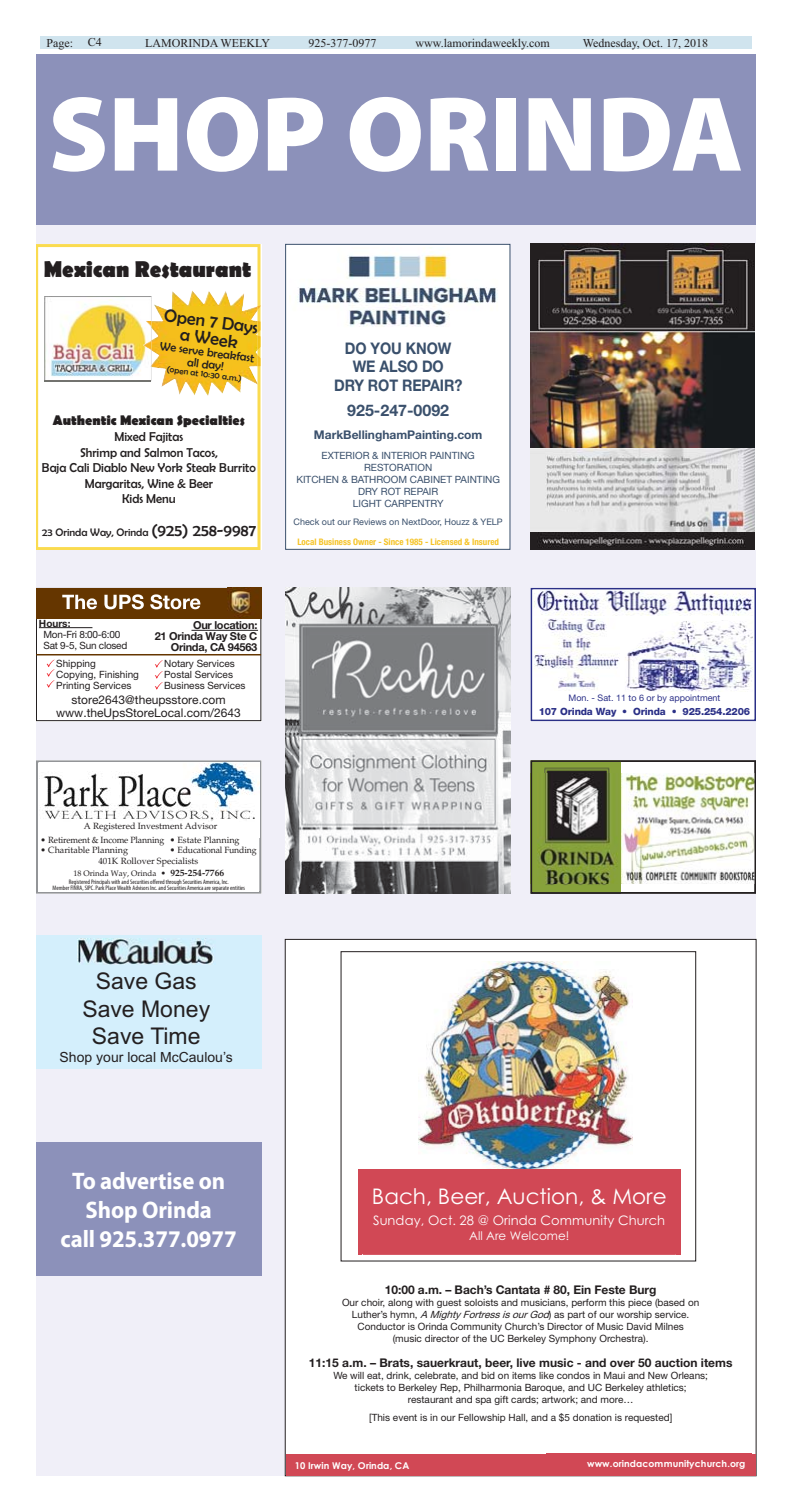
<style>
.page{position:relative;width:792px;height:1512px;background:#fff}
.page>*{position:absolute;margin:0;border:0;box-sizing:border-box;transform-origin:0 0}
.t1{font:900 107.4px "Myriad Pro";letter-spacing:-.005em;color:#fff}
.t2{font:700 24px/28.8px "Myriad Pro";letter-spacing:-.005em;color:#fff;text-align:center;scale:.95 1}
.t3{font:23px/27.6px "Arial";color:#231f20;text-align:center}
.t4{font:700 23px "Berlin Sans FB";color:#231f20;scale:.95 1}
.t5{font:21.5px "Century Gothic";color:#fff}
.t6{font:18px/17px "Berlin Sans FB";color:#231f20;text-align:center}
.t7{font:700 16px/18.6px "Helvetica Neue LT Std";letter-spacing:-.005em;color:#3a506c;text-align:center;scale:.9 1}
.t8{font:700 16px "Helvetica Neue LT Std";letter-spacing:-.005em;color:#3a506c}
.t9{font:700 14px "Berlin Sans FB";color:#231f20}
.t10{font:14px "Arial";color:#231f20}
.t11{font:13px/15.6px "Berlin Sans FB";color:#231f20;text-align:center}
.t12{font:13px "Century Gothic";letter-spacing:.01em;color:#fff}
.t13{font:700 12px "Helvetica Neue LT Std";color:#231f20}
.t14{font:12px "Times New Roman";color:#231f20}
.t15{font:12px/13px "Helvetica Neue LT Std";color:#231f20;text-align:center}
.t16{font:700 12px "Helvetica Neue LT Std";color:#3a506c}
.t17{font:12px/12px "Berlin Sans FB";color:#231f20;text-align:center}
.t18{font:11.9px "Century Gothic";letter-spacing:.005em;color:#fff}
.t19{font:700 11px/11px "Helvetica Neue LT Std";letter-spacing:-.025em;color:#231f20;text-align:right}
.t20{font:11px "Berlin Sans FB";color:#231f20}
.t21{font:10px/12px "Helvetica Neue LT Std";color:#231f20}
.t22{font:10px/12px "Helvetica Neue LT Std";color:#3a506c;text-align:center}
.t23{font:800 10px "Helvetica Neue LT Std";letter-spacing:-.015em;color:#2b3087}
.t24{font:10px/11px "Helvetica Neue LT Std";letter-spacing:-.025em;color:#231f20}
.t25{font:700 10px "Helvetica Neue LT Std";color:#231f20}
.t26{font:700 9.4px "Century Gothic";letter-spacing:.005em;color:#fff}
.t27{font:9px/11.8px "Palatino";color:#231f20}
.t28{font:700 condensed 9px "Helvetica Neue LT Std";color:#f5c326}
.t29{font:9px "Helvetica Neue LT Std";color:#3a506c}
.t30{font:9px "Helvetica Neue LT Std";color:#2b3087}
.t31{font:9px "Berlin Sans FB";color:#231f20}
.t32{font:8px "Palatino";color:#231f20}
.t33{font:condensed 6.5px/6px "Myriad Pro";color:#231f20;text-align:center}
.s1{font-size:17px}
.s2{font-size:8.5px}
.s3{font-weight:700;font-size:9.5px}
.s4{font-style:italic}
</style>
<div class="page">
<div style="left:40px;top:36px;width:712px;height:13px;background:#d0e4ee"></div>
<div style="left:36px;top:71px;width:720px;height:1405px;background:#f0eff8"></div>
<div style="left:532px;top:589px;width:222px;height:131px;background:#fff"></div>
<div style="left:531px;top:588px;width:225px;height:133px;border:2px solid #2b3087"></div>
<svg style="left:533px;top:590px;width:221px;height:102px"></svg>
<img style="left:533px;top:590px;width:220px;height:26px">
<img style="left:535px;top:619px;width:84px;height:71px">
<svg style="left:36px;top:244px;width:225px;height:306px;fill:#fff"></svg>
<img style="left:44px;top:296px;width:107px;height:86px">
<img style="left:258px;top:305px;width:3px;height:31px">
<div style="left:36px;top:935px;width:225px;height:133px;background:#d4effc"></div>
<img style="left:77px;top:939px;width:137px;height:26px">
<div style="left:531px;top:761px;width:224px;height:132px;background:#fff"></div>
<img style="left:621px;top:773px;width:132px;height:111px">
<img style="left:534px;top:763px;width:87px;height:128px">
<div style="left:531px;top:760px;width:225px;height:134px;border:2px solid #231f20"></div>
<div style="left:38px;top:762px;width:221px;height:130px;background:#fff"></div>
<div style="left:36px;top:760px;width:225px;height:134px;border:2px solid #939598"></div>
<div style="left:39px;top:869px;width:220px;height:10px;background:#fff"></div>
<div style="left:38px;top:879px;width:221px;height:13px;background:#fff"></div>
<div style="left:38px;top:763px;width:222px;height:75px;background:#fff"></div>
<img style="left:39px;top:763px;width:221px;height:58px">
<div style="left:41px;top:836px;width:218px;height:20px;background:#fff"></div>
<img style="left:531px;top:244px;width:224px;height:87px">
<img style="left:531px;top:331px;width:224px;height:117px">
<img style="left:531px;top:448px;width:224px;height:84px">
<img style="left:531px;top:532px;width:224px;height:18px">
<div style="left:37px;top:589px;width:223px;height:131px;background:#fff"></div>
<div style="left:36px;top:588px;width:225px;height:133px;border:1px solid #231f20"></div>
<div style="left:36px;top:588px;width:225px;height:30px;background:#653600"></div>
<img style="left:228px;top:588px;width:23px;height:30px">
<svg style="left:62px;top:594px;width:138px;height:15px"></svg>
<hr style="left:36px;top:654px;width:225px;height:1px;background:#653600">
<svg style="left:47px;top:660px;width:7px;height:28px"></svg>
<svg style="left:155px;top:660px;width:8px;height:30px"></svg>
<hr style="left:39px;top:627px;width:53px;height:1px;background:#231f20">
<hr style="left:191px;top:630px;width:67px;height:1px;background:#231f20">
<div style="left:36px;top:55px;width:720px;height:170px;background:#8c91ba"></div>
<div style="left:36px;top:1142px;width:225px;height:134px;background:#8c91ba"></div>
<img style="left:285px;top:588px;width:226px;height:306px">
<div style="left:286px;top:244px;width:224px;height:305px;background:#fff"></div>
<img style="left:297px;top:247px;width:201px;height:80px">
<div style="left:285px;top:244px;width:225px;height:306px;border:1px solid #3a506c"></div>
<div style="left:285px;top:939px;width:471px;height:537px;background:#fff"></div>
<img style="left:418px;top:962px;width:214px;height:207px">
<div style="left:358px;top:1169px;width:323px;height:86px;background:#d14855"></div>
<img style="left:363px;top:1254px;width:313px;height:1px">
<div style="left:286px;top:1454px;width:469px;height:22px;background:#d14855"></div>
<p class="t14" style="left:88px;top:38px;width:16px">C4</p>
<p class="t14" style="left:46px;top:38px;width:28px">Page:</p>
<p class="t14" style="left:145px;top:38px;width:126px">LAMORINDA WEEKLY</p>
<p class="t14" style="left:309px;top:38px;width:69px">925-377-0977</p>
<p class="t14" style="left:416px;top:38px;width:136px">www.lamorindaweekly.com</p>
<p class="t14" style="left:583px;top:38px;width:127px">Wednesday, Oct. 17, 2018</p>
<h1 class="t1" style="left:48px;top:71px;width:697px">SHOP ORINDA</h1>
<h3 class="t4" style="left:44px;top:255px;width:220px">Mexican Restaurant</h3>
<h3 class="t6" style="left:166px;top:307px;width:96px;rotate:8deg">Open 7 Days a Week</h3>
<p class="t17" style="left:161px;top:340px;width:97px;rotate:8deg">We serve breakfast all day!</p>
<p class="t31" style="left:167px;top:365px;width:77px;rotate:8deg">(open at 10:30 a.m.)</p>
<h3 class="t9" style="left:53px;top:412px;width:194px">Authentic Mexican Specialties</h3>
<h3 class="t11" style="left:42px;top:429px;width:215px">Mixed Fajitas<br>Shrimp and Salmon Tacos,<br>Baja Cali Diablo New York Steak Burrito<br>Margaritas, Wine &amp; Beer<br>Kids Menu</h3>
<p class="t20" style="left:42px;top:528px;width:215px">23 Orinda Way, Orinda <span class="s1">(925) 258-9987</span></p>
<p class="t25" style="left:39px;top:617px;width:33px">Hours:</p>
<p class="t24" style="left:43px;top:630px;width:85px">Mon-Fri 8:00-6:00<br>Sat 9-5, Sun closed</p>
<p class="t19" style="left:155px;top:620px;width:104px">Our location:<br>21 Orinda Way Ste C<br>Orinda, CA 94563</p>
<p class="t21" style="left:56px;top:659px;width:84px;line-height:11px">Shipping<br>Copying, Finishing<br>Printing Services</p>
<p class="t21" style="left:164px;top:659px;width:83px;line-height:11px">Notary Services<br>Postal Services<br>Business Services</p>
<p class="t15" style="left:56px;top:695px;width:186px">store2643@theupsstore.com www.theUpsStoreLocal.com/2643</p>
<h3 class="t7" style="left:334px;top:339px;width:144px">DO YOU KNOW<br>WE ALSO DO<br>DRY ROT REPAIR?</h3>
<h3 class="t8" style="left:347px;top:401px;width:103px">925-247-0092</h3>
<p class="t16" style="left:314px;top:428px;width:170px">MarkBellinghamPainting.com</p>
<p class="t22" style="left:296px;top:449px;width:205px">EXTERIOR &amp; INTERIOR PAINTING<br>RESTORATION<br>KITCHEN &amp; BATHROOM CABINET PAINTING<br>DRY ROT REPAIR<br>LIGHT CARPENTRY</p>
<p class="t29" style="left:294px;top:517px;width:211px">Check out our Reviews on NextDoor, Houzz &amp; YELP</p>
<p class="t28" style="left:297px;top:537px;width:203px">Local Business Owner - Since 1985 - Licensed &amp; Insured</p>
<p class="t30" style="left:569px;top:694px;width:153px">Mon. - Sat. 11 to 6 or by appointment</p>
<p class="t23" style="left:539px;top:706px;width:213px">107 Orinda Way • Orinda • 925.254.2206</p>
<p class="t27" style="left:84px;top:821px;width:135px">A Registered Investment Advisor</p>
<p class="t27" style="left:41px;top:835px;width:201px">• Retirement &amp; Income Planning • Estate Planning</p>
<p class="t27" style="left:41px;top:845px;width:89px">• Charitable Planning</p>
<p class="t27" style="left:98px;top:845px;width:160px;text-indent:71px">• Educational Funding<br>401K Rollover Specialists</p>
<p class="t32" style="left:73px;top:870px;width:152px">18 Orinda Way, Orinda <span class="s2">•</span> <span class="s3">925-254-7766</span></p>
<p class="t33" style="left:52px;top:880px;width:194px">Registered Principals with and Securities offered through Securities America, Inc.<br>Member FINRA, SIPC. Park Place Wealth Advisors Inc. and Securities America are separate entities</p>
<h3 class="t3" style="left:82px;top:968px;width:129px">Save Gas<br>Save Money<br>Save Time</h3>
<h3 class="t10" style="left:60px;top:1049px;width:175px">Shop your local McCaulou’s</h3>
<h2 class="t2" style="left:61px;top:1169px;width:187px">To advertise on<br>Shop Orinda<br>call 925.377.0977</h2>
<h3 class="t5" style="left:372px;top:1184px;width:296px">Bach, Beer, Auction, &amp; More</h3>
<h3 class="t12" style="left:373px;top:1213px;width:294px">Sunday, Oct. 28 @ Orinda Community Church</h3>
<p class="t18" style="left:469px;top:1229px;width:102px">All Are Welcome!</p>
<p class="t13" style="left:385px;top:1283px;width:273px">10:00 a.m. – Bach’s Cantata # 80, Ein Feste Burg</p>
<p class="t21" style="left:342px;top:1297px;width:359px;text-align:center">Our choir, along with guest soloists and musicians, perform this piece (based on Luther’s hymn, <span class="s4">A Mighty Fortress is our God</span>) as part of our worship service.<br>Conductor is Orinda Community Church’s Director of Music David Milnes (music director of the UC Berkeley Symphony Orchestra).</p>
<p class="t13" style="left:309px;top:1356px;width:425px">11:15 a.m. – Brats, sauerkraut, beer, live music - and over 50 auction items</p>
<p class="t21" style="left:333px;top:1370px;width:376px;text-align:center">We will eat, drink, celebrate, and bid on items like condos in Maui and New Orleans; tickets to Berkeley Rep, Philharmonia Baroque, and UC Berkeley athletics; restaurant and spa gift cards; artwork; and more…</p>
<p class="t21" style="left:369px;top:1412px;width:305px">[This event is in our Fellowship Hall, and a $5 donation is requested]</p>
<p class="t26" style="left:295px;top:1462px;width:116px">10 Irwin Way, Orinda, CA</p>
<p class="t26" style="left:587px;top:1460px;width:160px">www.orindacommunitychurch.org</p>
</div>
